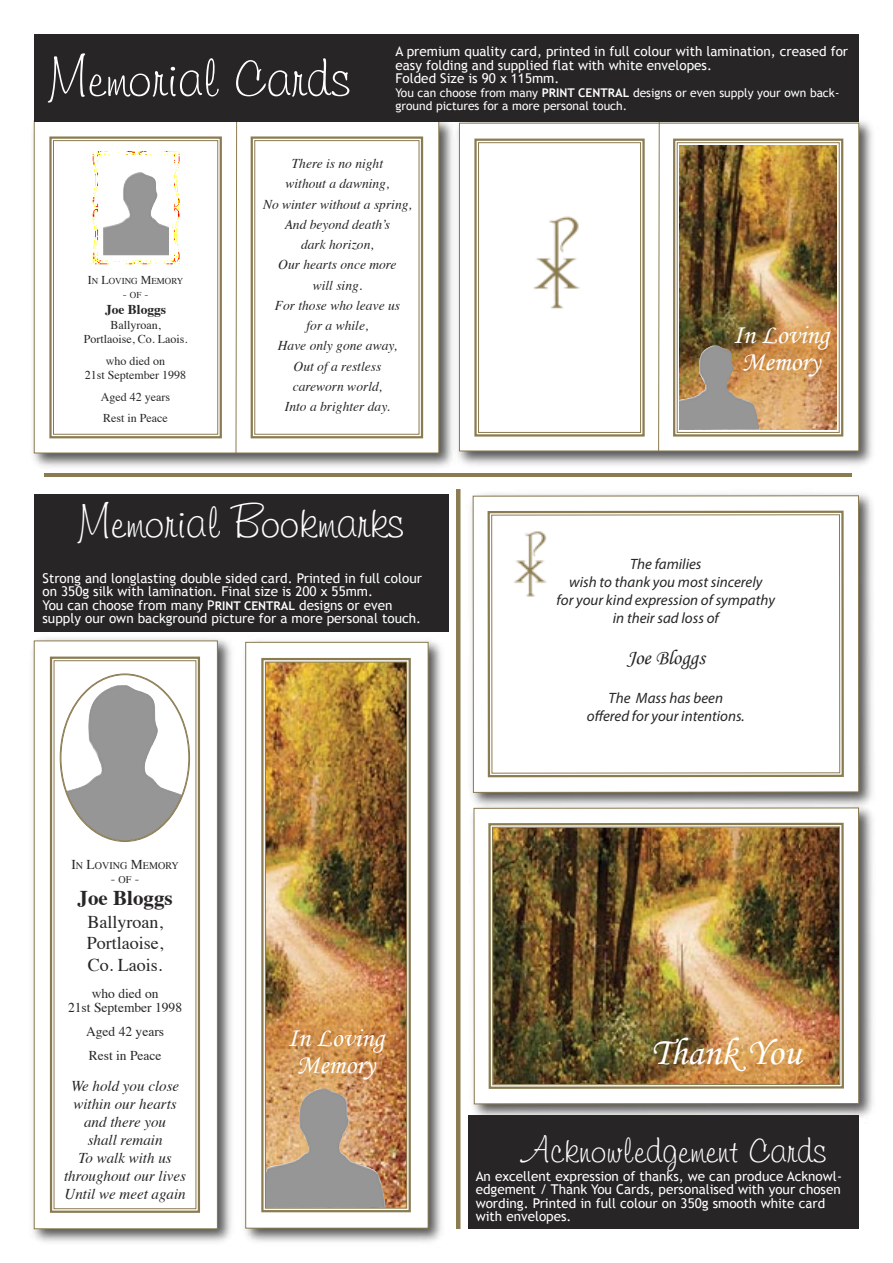
<style>
.page{position:relative;width:893px;height:1263px;background:#fff}
.page>*{position:absolute;margin:0;border:0;box-sizing:border-box;transform-origin:0 0}
.t1{font:54px "Helmsley";color:#fff}
.t2{font:45px "Helmsley";color:#fff}
.t3{font:38.55px "Monotype Corsiva";color:#fff}
.t4{font:36px "Helmsley";color:#fff}
.t5{font:27px "Monotype Corsiva";color:#fff}
.t6{font:700 21px "Times";color:#272526}
.t7{font:21px "Monotype Corsiva";color:#272526}
.t8{font:18px "Times";color:#272526}
.t9{font:italic 15px "Myriad Pro";color:#272526}
.t10{font:italic 15px/18px "Times";color:#272526}
.t11{font:13.5px/13.5px "Trebuchet MS";color:#fff}
.t12{font:italic 13.5px "Times";color:#272526}
.t13{font:13.5px "Times";color:#272526}
.t14{font:700 13.5px "Times";color:#272526}
.t15{font:12px/13.5px "Trebuchet MS";color:#fff}
.t16{font:12px "Times";color:#272526}
.t17{font:10.2px "Times";color:#272526}
.t18{font:9px "Times";color:#272526}
.s1{font-weight:700}
.s2{font-size:12px}
.s3{font-size:9px}
.s4{font-weight:700;font-size:12px}
.s5{font-size:13.5px}
.s6{font-size:10.2px}
</style>
<div class="page">
<img style="left:33px;top:120px;width:419px;height:348px">
<div style="left:34px;top:121px;width:404px;height:332px;background:#fff"></div>
<div style="left:34px;top:121px;width:405px;height:332px;border:1px solid #8a7b50"></div>
<img style="left:452px;top:121px;width:421px;height:344px">
<div style="left:460px;top:123px;width:398px;height:328px;background:#fff"></div>
<div style="left:459px;top:123px;width:400px;height:328px;border:1px solid #8a7b50"></div>
<div style="left:673px;top:139px;width:170px;height:298px;border:2px solid #8a7b50"></div>
<div style="left:677px;top:142px;width:163px;height:291px;border:1px solid #8a7b50"></div>
<div style="left:474px;top:139px;width:171px;height:298px;border:2px solid #8a7b50"></div>
<div style="left:478px;top:142px;width:163px;height:291px;border:1px solid #8a7b50"></div>
<img style="left:533px;top:216px;width:47px;height:93px">
<svg style="left:659px;top:121px;width:1px;height:330px"></svg>
<div style="left:251px;top:136px;width:172px;height:302px;border:2px solid #8a7b50"></div>
<div style="left:254px;top:140px;width:165px;height:295px;border:1px solid #8a7b50"></div>
<div style="left:49px;top:136px;width:173px;height:302px;border:2px solid #8a7b50"></div>
<div style="left:53px;top:140px;width:165px;height:295px;border:1px solid #8a7b50"></div>
<img style="left:92px;top:151px;width:88px;height:114px">
<img style="left:103px;top:172px;width:66px;height:83px">
<svg style="left:236px;top:121px;width:1px;height:332px"></svg>
<img style="left:680px;top:146px;width:156px;height:284px">
<hr style="left:45px;top:474px;width:806px;height:3px;background:#8a7b50">
<div style="left:34px;top:34px;width:825px;height:87px;background:#272526"></div>
<img style="left:32px;top:638px;width:200px;height:604px">
<div style="left:34px;top:641px;width:183px;height:587px;background:#fff"></div>
<div style="left:34px;top:641px;width:184px;height:588px;border:1px solid #8a7b50"></div>
<div style="left:50px;top:656px;width:150px;height:557px;border:2px solid #8a7b50"></div>
<img style="left:245px;top:640px;width:197px;height:602px">
<div style="left:246px;top:642px;width:182px;height:586px;background:#fff"></div>
<div style="left:245px;top:642px;width:183px;height:586px;border:1px solid #8a7b50"></div>
<img style="left:267px;top:664px;width:138px;height:542px">
<div style="left:261px;top:658px;width:150px;height:554px;border:2px solid #8a7b50"></div>
<div style="left:265px;top:662px;width:142px;height:546px;border:1px solid #8a7b50"></div>
<img style="left:471px;top:493px;width:402px;height:308px">
<div style="left:473px;top:496px;width:385px;height:296px;background:#fff"></div>
<div style="left:473px;top:495px;width:386px;height:298px;border:1px solid #8a7b50"></div>
<div style="left:488px;top:511px;width:356px;height:266px;border:2px solid #8a7b50"></div>
<div style="left:491px;top:514px;width:349px;height:259px;border:1px solid #8a7b50"></div>
<img style="left:468px;top:801px;width:405px;height:323px">
<div style="left:474px;top:808px;width:385px;height:296px;background:#fff"></div>
<div style="left:474px;top:808px;width:385px;height:296px;border:1px solid #8a7b50"></div>
<img style="left:494px;top:828px;width:344px;height:255px">
<div style="left:488px;top:823px;width:356px;height:266px;border:2px solid #8a7b50"></div>
<div style="left:492px;top:826px;width:348px;height:259px;border:1px solid #8a7b50"></div>
<img style="left:513px;top:531px;width:34px;height:66px">
<div style="left:34px;top:494px;width:414px;height:137px;background:#272526"></div>
<div style="left:469px;top:1116px;width:390px;height:113px;background:#272526"></div>
<img style="left:679px;top:345px;width:80px;height:84px">
<img style="left:266px;top:1088px;width:119px;height:120px">
<svg style="left:60px;top:673px;width:130px;height:169px"></svg>
<hr style="left:456px;top:489px;width:4px;height:740px;background:#8a7b50">
<p class="t1" style="left:48px;top:44px;width:305px">Memorial Cards</p>
<p class="t11" style="left:395px;top:45px;width:454px">A premium quality card, printed in full colour with lamination, creased for easy folding and supplied flat with white envelopes.</p>
<p class="t11" style="left:395px;top:72px;width:165px">Folded Size is 90 x 115mm.</p>
<p class="t15" style="left:395px;top:86px;width:445px">You can choose from many <span class="s1">PRINT CENTRAL</span> designs or even supply your own back&shy;ground pictures for a more personal touch.</p>
<p class="t18" style="left:88px;top:277px;width:97px"><span class="s2">I</span>N <span class="s2">L</span>OVING <span class="s2">M</span>EMORY</p>
<p class="t16" style="left:123px;top:289px;width:27px">- <span class="s3">OF</span> -</p>
<p class="t14" style="left:105px;top:303px;width:63px">Joe Bloggs</p>
<p class="t16" style="left:110px;top:320px;width:52px">Ballyroan,</p>
<p class="t16" style="left:84px;top:334px;width:105px">Portlaoise, Co. Laois.</p>
<p class="t16" style="left:106px;top:356px;width:61px">who died on</p>
<p class="t16" style="left:85px;top:370px;width:103px">21st September 1998</p>
<p class="t16" style="left:101px;top:391px;width:71px">Aged 42 years</p>
<p class="t16" style="left:103px;top:413px;width:66px">Rest in Peace</p>
<p class="t12" style="left:292px;top:158px;width:93px">There is no night</p>
<p class="t12" style="left:285px;top:178px;width:105px">without a dawning,</p>
<p class="t12" style="left:263px;top:199px;width:150px">No winter without a spring,</p>
<p class="t12" style="left:285px;top:219px;width:107px">And beyond death’s</p>
<p class="t12" style="left:301px;top:239px;width:74px">dark horizon,</p>
<p class="t12" style="left:278px;top:259px;width:120px">Our hearts once more</p>
<p class="t12" style="left:313px;top:280px;width:51px">will sing.</p>
<p class="t12" style="left:275px;top:300px;width:127px">For those who leave us</p>
<p class="t12" style="left:306px;top:320px;width:63px">for a while,</p>
<p class="t12" style="left:278px;top:340px;width:121px">Have only gone away,</p>
<p class="t12" style="left:294px;top:360px;width:89px">Out of a restless</p>
<p class="t12" style="left:293px;top:381px;width:91px">careworn world,</p>
<p class="t12" style="left:285px;top:401px;width:107px">Into a brighter day.</p>
<p class="t2" style="left:78px;top:494px;width:328px">Memorial Bookmarks</p>
<p class="t11" style="left:43px;top:571px;width:381px">Strong and longlasting double sided card. Printed in full colour on 350g silk with lamination. Final size is 200 x 55mm.</p>
<p class="t11" style="left:43px;top:598px;width:351px">You can choose from many P<span class="s4">RINT CENTRAL</span> designs or even</p>
<p class="t11" style="left:43px;top:612px;width:380px">supply our own background picture for a more personal touch.</p>
<p class="t5" style="left:733px;top:322px;width:98px">In Loving</p>
<p class="t5" style="left:742px;top:349px;width:80px">Memory</p>
<p class="t9" style="left:630px;top:555px;width:73px">The families</p>
<p class="t9" style="left:569px;top:573px;width:195px">wish to thank you most sincerely</p>
<p class="t9" style="left:557px;top:591px;width:220px">for your kind expression of sympathy</p>
<p class="t9" style="left:613px;top:609px;width:107px">in their sad loss of</p>
<p class="t7" style="left:627px;top:647px;width:80px">Joe Bloggs</p>
<p class="t9" style="left:609px;top:689px;width:116px">The Mass has been</p>
<p class="t9" style="left:587px;top:707px;width:159px">offered for your intentions.</p>
<p class="t17" style="left:71px;top:861px;width:109px"><span class="s5">I</span>N <span class="s5">L</span>OVING <span class="s5">M</span>EMORY</p>
<p class="t13" style="left:111px;top:873px;width:30px">- <span class="s6">OF</span> -</p>
<p class="t6" style="left:78px;top:889px;width:97px">Joe Bloggs</p>
<p class="t8" style="left:87px;top:914px;width:77px">Ballyroan,</p>
<p class="t8" style="left:87px;top:936px;width:78px">Portlaoise,</p>
<p class="t8" style="left:88px;top:957px;width:76px">Co. Laois.</p>
<p class="t13" style="left:92px;top:988px;width:68px">who died on</p>
<p class="t13" style="left:68px;top:1002px;width:115px">21st September 1998</p>
<p class="t13" style="left:86px;top:1025px;width:79px">Aged 42 years</p>
<p class="t13" style="left:89px;top:1049px;width:74px">Rest in Peace</p>
<p class="t10" style="left:71px;top:1078px;width:110px">We hold you close within our hearts</p>
<p class="t10" style="left:84px;top:1114px;width:83px">and there you</p>
<p class="t10" style="left:88px;top:1132px;width:76px">shall remain</p>
<p class="t10" style="left:64px;top:1150px;width:123px;text-align:center">To walk with us throughout our lives</p>
<p class="t10" style="left:65px;top:1186px;width:123px">Until we meet again</p>
<p class="t5" style="left:288px;top:1025px;width:98px">In Loving</p>
<p class="t5" style="left:297px;top:1052px;width:80px">Memory</p>
<p class="t3" style="left:651px;top:1033px;width:152px">Thank You</p>
<p class="t4" style="left:523px;top:1127px;width:305px">Acknowledgement Cards</p>
<p class="t11" style="left:476px;top:1169px;width:368px">An excellent expression of thanks, we can produce Acknowl&shy;edgement / Thank You Cards, personalised with your chosen wording. Printed in full colour on 350g smooth white card with envelopes.</p>
</div>
